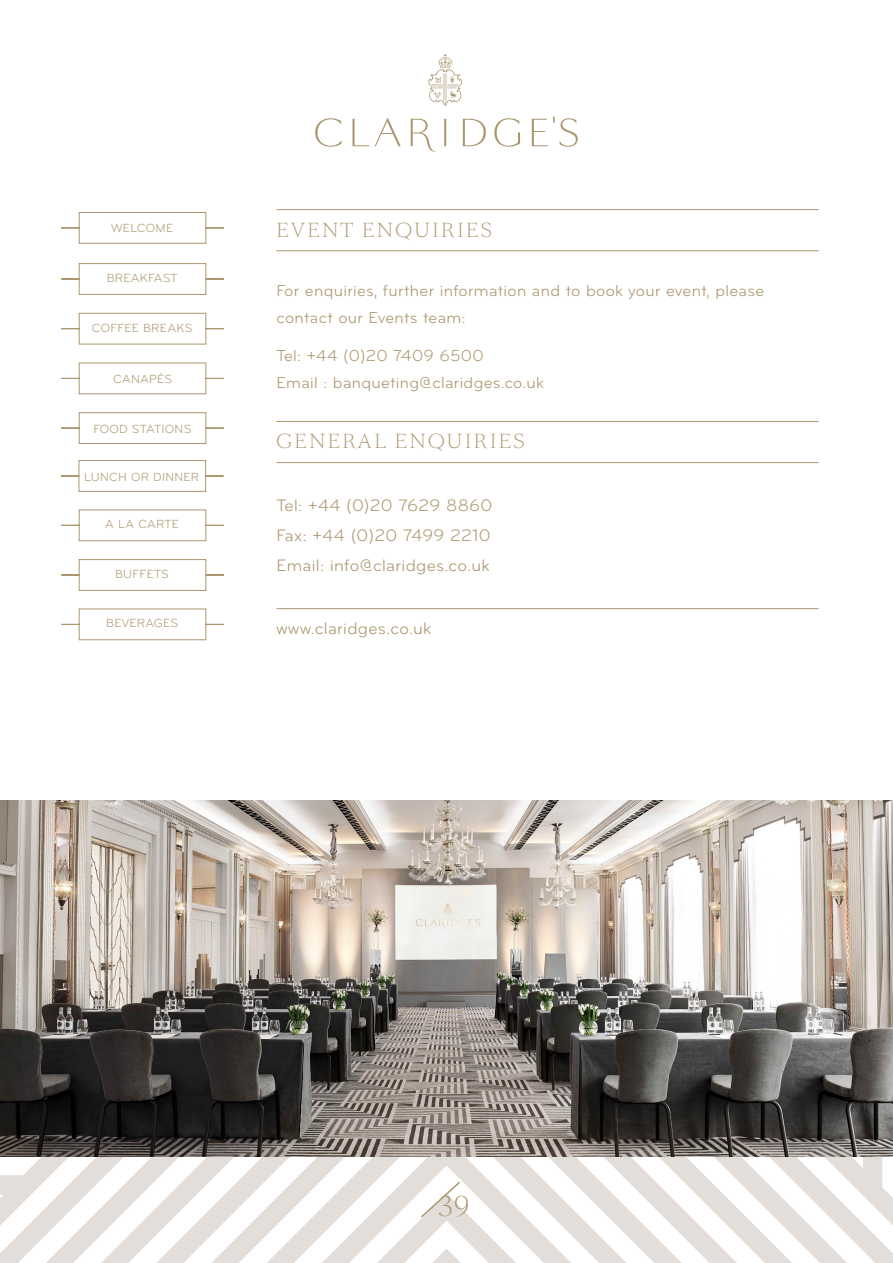
<style>
.page{position:relative;width:893px;height:1263px;background:#fff}
.page>*{position:absolute;margin:0;border:0;box-sizing:border-box;transform-origin:0 0}
.t1{font:300 25.35px "Sang Bleu BP";color:#ab976e}
.t2{font:300 18px "Sang Bleu BP";letter-spacing:.14em;color:#ab976e}
.t3{font:17.25px/30.2px "Bryant";letter-spacing:.02em;color:#ab976e;text-align:justify}
.t4{font:16.5px/27px "Bryant";letter-spacing:.02em;color:#ab976e}
.t5{font:12.15px "Bryant";letter-spacing:.02em;color:#ab976e}
</style>
<div class="page">
<svg style="left:0;top:1157px;width:893px;height:106px"></svg>
<svg style="left:315px;top:54px;width:263px;height:98px"></svg>
<img style="left:0;top:800px;width:893px;height:357px">
<hr style="left:276px;top:209px;width:543px;height:1px;background:#ab976e">
<hr style="left:276px;top:421px;width:543px;height:1px;background:#ab976e">
<hr style="left:276px;top:251px;width:543px;height:1px;background:#ab976e">
<hr style="left:276px;top:462px;width:543px;height:1px;background:#ab976e">
<hr style="left:276px;top:608px;width:543px;height:1px;background:#ab976e">
<svg style="left:419px;top:1180px;width:43px;height:39px"></svg>
<svg style="left:61px;top:263px;width:163px;height:32px"></svg>
<svg style="left:61px;top:363px;width:163px;height:31px"></svg>
<svg style="left:61px;top:509px;width:163px;height:32px"></svg>
<svg style="left:61px;top:608px;width:163px;height:32px"></svg>
<svg style="left:61px;top:559px;width:163px;height:32px"></svg>
<svg style="left:61px;top:313px;width:163px;height:32px"></svg>
<svg style="left:61px;top:412px;width:163px;height:32px"></svg>
<svg style="left:61px;top:460px;width:163px;height:32px"></svg>
<svg style="left:61px;top:212px;width:163px;height:32px"></svg>
<p class="t5" style="left:111px;top:221px;width:63px">WELCOME</p>
<p class="t5" style="left:107px;top:271px;width:73px">BREAKFAST</p>
<p class="t5" style="left:92px;top:320px;width:102px">COFFEE BREAKS</p>
<p class="t5" style="left:113px;top:372px;width:60px">CANAPÉS</p>
<p class="t5" style="left:93px;top:421px;width:100px">FOOD STATIONS</p>
<p class="t5" style="left:84px;top:469px;width:117px">LUNCH OR DINNER</p>
<p class="t5" style="left:105px;top:517px;width:75px">A LA CARTE</p>
<p class="t5" style="left:115px;top:567px;width:55px">BUFFETS</p>
<p class="t5" style="left:106px;top:616px;width:73px">BEVERAGES</p>
<p class="t2" style="left:276px;top:218px;width:217px">EVENT ENQUIRIES</p>
<p class="t4" style="left:276px;top:277px;width:489px">For enquiries, further information and to book your event, please contact our Events team:</p>
<p class="t4" style="left:276px;top:342px;width:269px">Tel: +44 (0)20 7409 6500<br>Email : banqueting@claridges.co.uk</p>
<p class="t2" style="left:276px;top:429px;width:250px">GENERAL ENQUIRIES</p>
<p class="t3" style="left:276px;top:490px;width:217px">Tel: +44 (0)20 7629 8860<br>Fax: +44 (0)20 7499 2210<br>Email: info@claridges.co.uk</p>
<p class="t3" style="left:276px;top:613px;width:157px">www.claridges.co.uk</p>
<h1 class="t1" style="left:439px;top:1189px;width:32px">39</h1>
</div>
